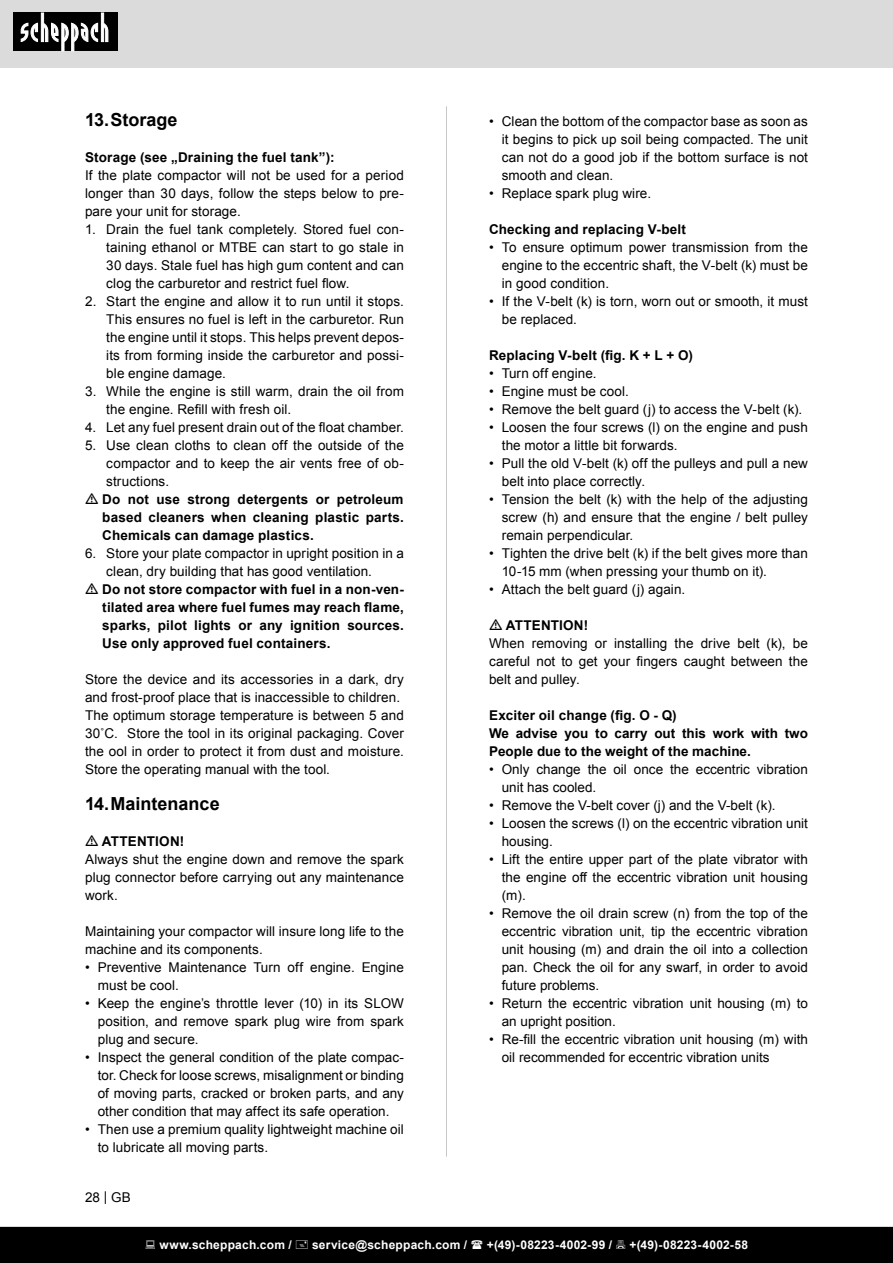
<style>
.page{position:relative;width:893px;height:1263px;background:#fff}
.page>*{position:absolute;margin:0;border:0;box-sizing:border-box;transform-origin:0 0}
.t1{font:700 18px "Arial";color:#000}
.Basiseinstellung{font:13.5px/18px "Arial";letter-spacing:.005em;color:#000;text-align:justify}
.Basiseinstellung-2{font:700 13.5px/18px "Arial";letter-spacing:.01em;color:#000;text-align:justify}
.Aufzählung_Zahl{font:700 13.5px/18px "Arial";letter-spacing:.015em;color:#000;text-align:justify}
.Grundtext_Bold{font:700 13.5px "Arial";letter-spacing:.01em;color:#000}
.Grundtext{font:700 13.5px/18px "Arial";color:#000}
.Grundtext_TT{font:700 13.5px "Arial";letter-spacing:.01em;color:#000}
.t2{font:700 12px "Arial";letter-spacing:.02em;color:#fff}
</style>
<div class="page">
<div style="left:0;top:0;width:893px;height:67px;background:#dbdbdb"></div>
<div style="left:13px;top:13px;width:105px;height:38px;background:#000"></div>
<svg style="left:21px;top:13px;width:87px;height:38px"></svg>
<hr style="left:446px;top:106px;width:1px;height:1051px;background:#c7c7c7">
<div style="left:0;top:1227px;width:893px;height:36px;background:#000"></div>
<p class="t1" style="left:85px;top:108px;width:94px">13.Storage</p>
<p class="Basiseinstellung-2" style="left:85px;top:149px;width:251px">Storage (see „Draining the fuel tank”):</p>
<p class="Basiseinstellung" style="left:85px;top:166px;width:320px">If the plate compactor will not be used for a period longer than 30 days, follow the steps below to pre&shy;pare your unit for storage.</p>
<p class="Basiseinstellung" style="left:106px;top:220px;width:299px;text-indent:-21px">1. Drain the fuel tank completely. Stored fuel con&shy;taining ethanol or MTBE can start to go stale in 30 days. Stale fuel has high gum content and can clog the carburetor and restrict fuel flow.</p>
<p class="Basiseinstellung" style="left:106px;top:292px;width:299px;text-indent:-21px">2. Start the engine and allow it to run until it stops.<br>This ensures no fuel is left in the carburetor. Run the engine until it stops. This helps prevent depos&shy;its from forming inside the carburetor and possi&shy;ble engine damage.</p>
<p class="Basiseinstellung" style="left:106px;top:382px;width:299px;text-indent:-21px">3. While the engine is still warm, drain the oil from the engine. Refill with fresh oil.</p>
<p class="Basiseinstellung" style="left:85px;top:418px;width:320px">4. Let any fuel present drain out of the float chamber.</p>
<p class="Basiseinstellung" style="left:106px;top:436px;width:299px;text-indent:-21px">5. Use clean cloths to clean off the outside of the compactor and to keep the air vents free of ob&shy;structions.</p>
<p class="Aufzählung_Zahl" style="left:102px;top:491px;width:303px">Do not use strong detergents or petroleum based cleaners when cleaning plastic parts.<br>Chemicals can damage plastics.</p>
<p class="Basiseinstellung" style="left:106px;top:544px;width:299px;text-indent:-21px">6. Store your plate compactor in upright position in a clean, dry building that has good ventilation.</p>
<p class="Basiseinstellung-2" style="left:102px;top:581px;width:303px">Do not store compactor with fuel in a non-ven&shy;tilated area where fuel fumes may reach flame, sparks, pilot lights or any ignition sources.<br>Use only approved fuel containers.</p>
<p class="Basiseinstellung" style="left:85px;top:670px;width:320px">Store the device and its accessories in a dark, dry and frost-proof place that is inaccessible to children.</p>
<p class="Basiseinstellung" style="left:85px;top:706px;width:320px">The optimum storage temperature is between 5 and 30˚C. Store the tool in its original packaging. Cover the ool in order to protect it from dust and moisture.<br>Store the operating manual with the tool.</p>
<p class="t1" style="left:85px;top:792px;width:136px">14.Maintenance</p>
<p class="Grundtext_Bold" style="left:102px;top:832px;width:84px">ATTENTION!</p>
<p class="Basiseinstellung" style="left:85px;top:850px;width:320px">Always shut the engine down and remove the spark plug connector before carrying out any maintenance work.</p>
<p class="Basiseinstellung" style="left:85px;top:922px;width:320px">Maintaining your compactor will insure long life to the machine and its components.</p>
<p class="Basiseinstellung" style="left:98px;top:958px;width:308px;text-indent:-13px">• Preventive Maintenance Turn off engine. Engine must be cool.</p>
<p class="Basiseinstellung" style="left:98px;top:994px;width:308px;text-indent:-13px">• Keep the engine’s throttle lever (10) in its SLOW position, and remove spark plug wire from spark plug and secure.</p>
<p class="Basiseinstellung" style="left:98px;top:1048px;width:308px;text-indent:-13px">• Inspect the general condition of the plate compac&shy;tor. Check for loose screws, misalignment or binding of moving parts, cracked or broken parts, and any other condition that may affect its safe operation.</p>
<p class="Basiseinstellung" style="left:98px;top:1120px;width:308px;text-indent:-13px">• Then use a premium quality lightweight machine oil to lubricate all moving parts.</p>
<p class="Basiseinstellung" style="left:85px;top:1188px;width:47px">28 | GB</p>
<p class="Basiseinstellung" style="left:502px;top:112px;width:308px;text-indent:-13px">• Clean the bottom of the compactor base as soon as it begins to pick up soil being compacted. The unit can not do a good job if the bottom surface is not smooth and clean.</p>
<p class="Basiseinstellung" style="left:489px;top:184px;width:164px">• Replace spark plug wire.</p>
<p class="Grundtext_Bold" style="left:489px;top:220px;width:199px">Checking and replacing V-belt</p>
<p class="Basiseinstellung" style="left:502px;top:238px;width:308px;text-indent:-13px">• To ensure optimum power transmission from the engine to the eccentric shaft, the V-belt (k) must be in good condition.</p>
<p class="Basiseinstellung" style="left:502px;top:292px;width:308px;text-indent:-13px">• If the V-belt (k) is torn, worn out or smooth, it must be replaced.</p>
<p class="Grundtext_Bold" style="left:489px;top:346px;width:206px">Replacing V-belt (fig. K + L + O)</p>
<p class="Basiseinstellung" style="left:489px;top:364px;width:109px">• Turn off engine.</p>
<p class="Basiseinstellung" style="left:489px;top:382px;width:141px">• Engine must be cool.</p>
<p class="Basiseinstellung" style="left:489px;top:400px;width:315px">• Remove the belt guard (j) to access the V-belt (k).</p>
<p class="Basiseinstellung" style="left:502px;top:418px;width:308px;text-indent:-13px">• Loosen the four screws (l) on the engine and push the motor a little bit forwards.</p>
<p class="Basiseinstellung" style="left:502px;top:454px;width:308px;text-indent:-13px">• Pull the old V-belt (k) off the pulleys and pull a new belt into place correctly.</p>
<p class="Basiseinstellung" style="left:502px;top:490px;width:308px;text-indent:-13px">• Tension the belt (k) with the help of the adjusting screw (h) and ensure that the engine / belt pulley remain perpendicular.</p>
<p class="Basiseinstellung" style="left:502px;top:544px;width:308px;text-indent:-13px">• Tighten the drive belt (k) if the belt gives more than<br>10-15 mm (when pressing your thumb on it).</p>
<p class="Basiseinstellung" style="left:489px;top:580px;width:198px">• Attach the belt guard (j) again.</p>
<p class="Grundtext_TT" style="left:506px;top:616px;width:84px">ATTENTION!</p>
<p class="Basiseinstellung" style="left:489px;top:634px;width:320px">When removing or installing the drive belt (k), be careful not to get your fingers caught between the belt and pulley.</p>
<p class="Grundtext_Bold" style="left:489px;top:706px;width:189px">Exciter oil change (fig. O - Q)</p>
<p class="Grundtext" style="left:489px;top:725px;width:320px">We advise you to carry out this work with two<br>People due to the weight of the machine.</p>
<p class="Basiseinstellung" style="left:502px;top:760px;width:308px;text-indent:-13px">• Only change the oil once the eccentric vibration unit has cooled.</p>
<p class="Basiseinstellung" style="left:489px;top:796px;width:288px">• Remove the V-belt cover (j) and the V-belt (k).</p>
<p class="Basiseinstellung" style="left:502px;top:814px;width:308px;text-indent:-13px">• Loosen the screws (l) on the eccentric vibration unit housing.</p>
<p class="Basiseinstellung" style="left:502px;top:850px;width:308px;text-indent:-13px">• Lift the entire upper part of the plate vibrator with the engine off the eccentric vibration unit housing (m).</p>
<p class="Basiseinstellung" style="left:502px;top:904px;width:308px;text-indent:-13px">• Remove the oil drain screw (n) from the top of the eccentric vibration unit, tip the eccentric vibration unit housing (m) and drain the oil into a collection pan. Check the oil for any swarf, in order to avoid future problems.</p>
<p class="Basiseinstellung" style="left:502px;top:994px;width:308px;text-indent:-13px">• Return the eccentric vibration unit housing (m) to an upright position.</p>
<p class="Basiseinstellung" style="left:502px;top:1030px;width:308px;text-indent:-13px">• Re-fill the eccentric vibration unit housing (m) with oil recommended for eccentric vibration units</p>
<p class="t2" style="left:159px;top:1236px;width:134px">www.scheppach.com /</p>
<p class="t2" style="left:312px;top:1236px;width:157px">service@scheppach.com /</p>
<p class="t2" style="left:487px;top:1236px;width:127px">+(49)-08223-4002-99 /</p>
<p class="t2" style="left:629px;top:1236px;width:120px">+(49)-08223-4002-58</p>
</div>
